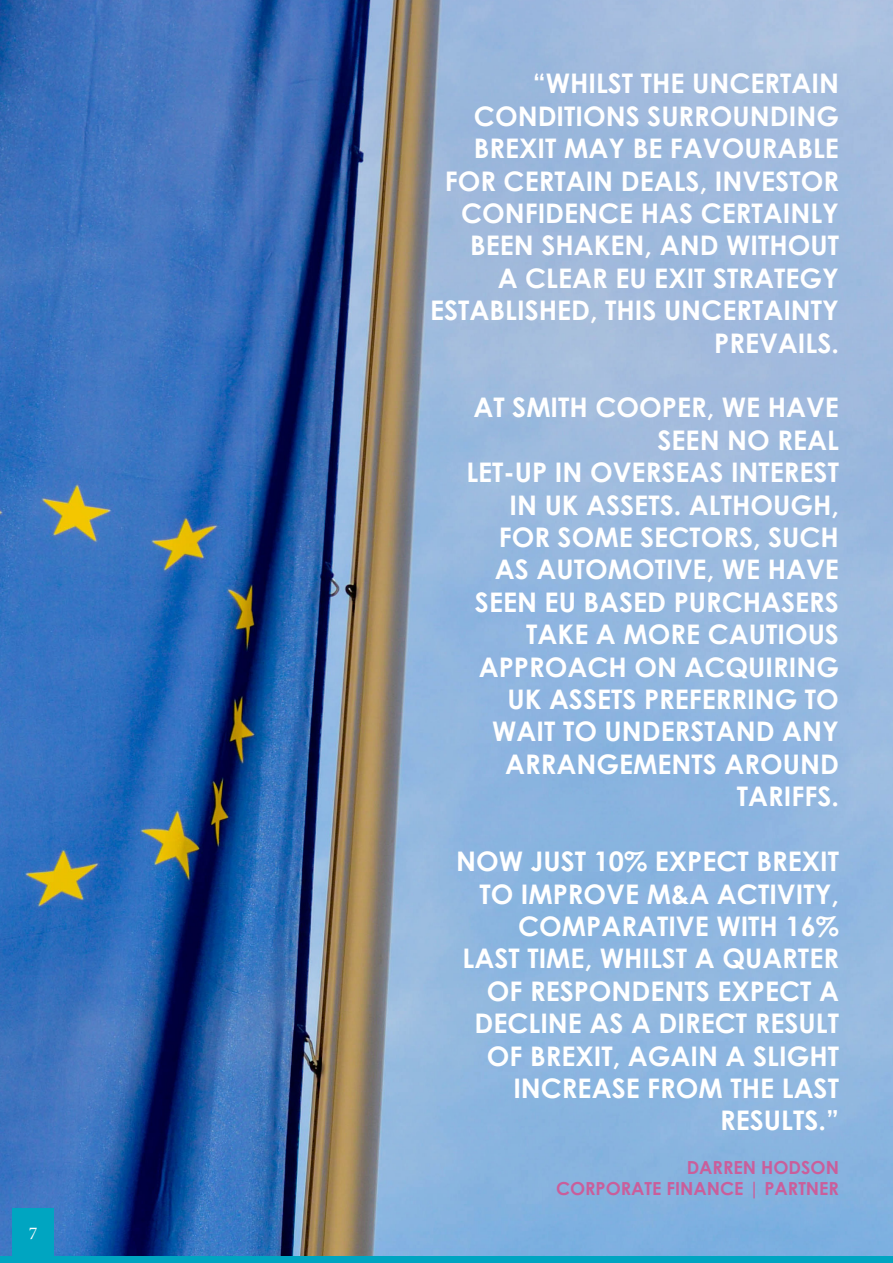
<style>
.page{position:relative;width:893px;height:1263px;background:#fff}
.page>*{position:absolute;margin:0;border:0;box-sizing:border-box;transform-origin:0 0}
.t1{font:700 27px/32.4px "Century Gothic";color:#fff;text-align:right}
.t2{font:700 18px/21.6px "Century Gothic";color:#ca5e9b;text-align:right}
.t3{font:18px "Minion Pro";color:#fff}
</style>
<div class="page">
<img style="left:0;top:0;width:893px;height:1256px">
<div style="left:13px;top:1209px;width:41px;height:54px;background:#00a5c1"></div>
<div style="left:0;top:1256px;width:893px;height:7px;background:#00a5c1"></div>
<p class="t3" style="left:29px;top:1221px;width:10px">7</p>
<p class="t1" style="left:430px;top:66px;width:410px">“WHILST THE UNCERTAIN<br>CONDITIONS SURROUNDING<br>BREXIT MAY BE FAVOURABLE<br>FOR CERTAIN DEALS, INVESTOR<br>CONFIDENCE HAS CERTAINLY<br>BEEN SHAKEN, AND WITHOUT<br>A CLEAR EU EXIT STRATEGY<br>ESTABLISHED, THIS UNCERTAINTY<br>PREVAILS.</p>
<p class="t1" style="left:466px;top:390px;width:374px">AT SMITH COOPER, WE HAVE<br>SEEN NO REAL<br>LET-UP IN OVERSEAS INTEREST<br>IN UK ASSETS. ALTHOUGH,<br>FOR SOME SECTORS, SUCH<br>AS AUTOMOTIVE, WE HAVE<br>SEEN EU BASED PURCHASERS<br>TAKE A MORE CAUTIOUS<br>APPROACH ON ACQUIRING<br>UK ASSETS PREFERRING TO<br>WAIT TO UNDERSTAND ANY<br>ARRANGEMENTS AROUND<br>TARIFFS.</p>
<p class="t1" style="left:456px;top:844px;width:384px">NOW JUST 10% EXPECT BREXIT<br>TO IMPROVE M&amp;A ACTIVITY,<br>COMPARATIVE WITH 16%<br>LAST TIME, WHILST A QUARTER<br>OF RESPONDENTS EXPECT A<br>DECLINE AS A DIRECT RESULT<br>OF BREXIT, AGAIN A SLIGHT<br>INCREASE FROM THE LAST<br>RESULTS.”</p>
<p class="t2" style="left:556px;top:1155px;width:284px">DARREN HODSON<br>CORPORATE FINANCE | PARTNER</p>
</div>
